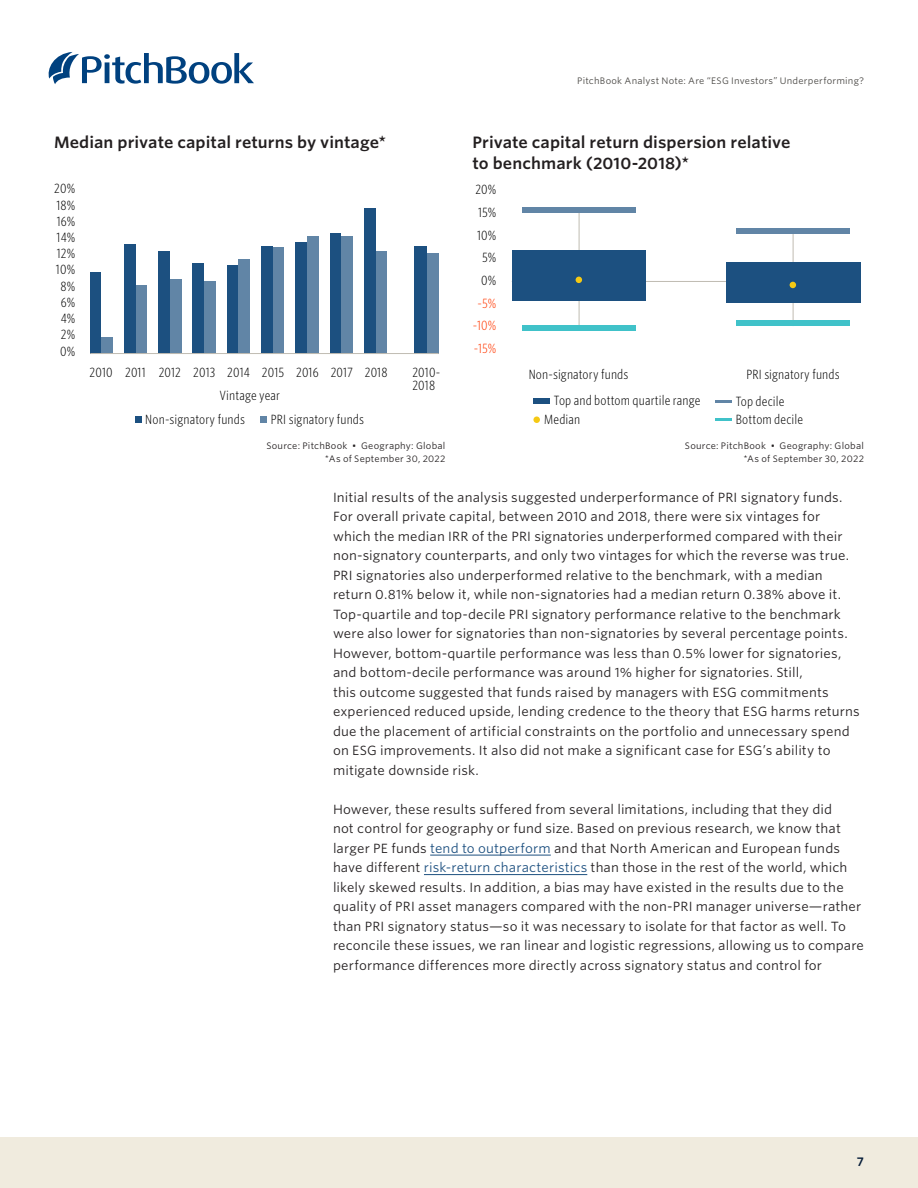
<style>
.page{position:relative;width:918px;height:1188px;background:#fff}
.page>*{position:absolute;margin:0;border:0;box-sizing:border-box;transform-origin:0 0}
.AN_Chart_table_title{font:600 15.75px/21px "Whitney S Sm";letter-spacing:.005em;color:#231f20}
.AN_Body_copy_-_runt{font:12.75px/19.5px "Whitney S Sm";letter-spacing:.01em;color:#231f20}
.t1{font:300 12.75px/12.8px "Whitney Cond S Sm";letter-spacing:.01em;color:#000}
.t2{font:300 12.75px "Whitney Cond S Sm";color:#ff3800}
.t3{font:600 12px "Whitney S Sm";color:#051c38}
.AN_Source_tag{font:9px "Whitney S Sm";letter-spacing:.025em;color:#231f20}
.t4{font:9px "Whitney S Sm";letter-spacing:.025em;color:#484643}
.s1{color:#1d5080}
</style>
<div class="page">
<svg style="left:49px;top:52px;width:205px;height:32px"></svg>
<div style="left:0;top:1137px;width:918px;height:51px;background:#f0ebde"></div>
<div style="left:136px;top:285px;width:11px;height:69px;background:#6185a6"></div>
<div style="left:170px;top:279px;width:12px;height:75px;background:#6185a6"></div>
<div style="left:204px;top:281px;width:12px;height:73px;background:#6185a6"></div>
<div style="left:238px;top:259px;width:12px;height:95px;background:#6185a6"></div>
<div style="left:273px;top:247px;width:11px;height:107px;background:#6185a6"></div>
<div style="left:307px;top:236px;width:12px;height:118px;background:#6185a6"></div>
<div style="left:341px;top:236px;width:12px;height:118px;background:#6185a6"></div>
<div style="left:376px;top:251px;width:11px;height:103px;background:#6185a6"></div>
<div style="left:427px;top:253px;width:12px;height:101px;background:#6185a6"></div>
<div style="left:414px;top:247px;width:13px;height:107px;background:#1c5080"></div>
<div style="left:365px;top:208px;width:11px;height:146px;background:#1c5080"></div>
<div style="left:331px;top:233px;width:10px;height:121px;background:#1c5080"></div>
<div style="left:296px;top:242px;width:11px;height:112px;background:#1c5080"></div>
<div style="left:262px;top:247px;width:11px;height:107px;background:#1c5080"></div>
<div style="left:227px;top:265px;width:11px;height:89px;background:#1c5080"></div>
<div style="left:193px;top:263px;width:11px;height:91px;background:#1c5080"></div>
<div style="left:158px;top:251px;width:12px;height:103px;background:#1c5080"></div>
<div style="left:124px;top:244px;width:12px;height:110px;background:#1c5080"></div>
<div style="left:101px;top:337px;width:12px;height:17px;background:#6185a6"></div>
<div style="left:90px;top:272px;width:11px;height:82px;background:#1c5080"></div>
<hr style="left:90px;top:353px;width:349px;height:1px;background:#c0bcb2">
<div style="left:135px;top:416px;width:7px;height:7px;background:#1c5080"></div>
<div style="left:260px;top:416px;width:7px;height:7px;background:#6185a6"></div>
<hr style="left:793px;top:232px;width:1px;height:94px;background:#c0bcb2">
<hr style="left:579px;top:212px;width:1px;height:118px;background:#c0bcb2">
<hr style="left:512px;top:281px;width:348px;height:1px;background:#c0bcb2">
<div style="left:726px;top:281px;width:134px;height:22px;background:#1c5080"></div>
<div style="left:512px;top:281px;width:133px;height:20px;background:#1c5080"></div>
<div style="left:726px;top:262px;width:134px;height:19px;background:#1c5080"></div>
<div style="left:512px;top:250px;width:133px;height:31px;background:#1c5080"></div>
<svg style="left:576px;top:277px;width:6px;height:6px"></svg>
<svg style="left:790px;top:282px;width:6px;height:6px"></svg>
<div style="left:522px;top:208px;width:114px;height:5px;background:#6185a6"></div>
<div style="left:522px;top:326px;width:114px;height:5px;background:#40c2c9"></div>
<div style="left:736px;top:229px;width:114px;height:5px;background:#6185a6"></div>
<div style="left:736px;top:321px;width:114px;height:5px;background:#40c2c9"></div>
<div style="left:533px;top:416px;width:7px;height:7px;background:#f5c914;border-radius:50%"></div>
<div style="left:533px;top:398px;width:17px;height:5px;background:#1c5080"></div>
<svg style="left:715px;top:401px;width:17px;height:2px"></svg>
<svg style="left:715px;top:418px;width:17px;height:2px"></svg>
<hr style="left:430px;top:855px;width:121px;height:1px;background:#1d5080">
<hr style="left:424px;top:874px;width:163px;height:1px;background:#1d5080">
<p class="AN_Chart_table_title" style="left:54px;top:131px;width:334px">Median private capital returns by vintage*</p>
<p class="t1" style="left:54px;top:182px;width:23px">20%</p>
<p class="t1" style="left:56px;top:198px;width:20px">18%</p>
<p class="t1" style="left:57px;top:215px;width:20px">16%</p>
<p class="t1" style="left:57px;top:231px;width:20px">14%</p>
<p class="t1" style="left:57px;top:247px;width:20px">12%</p>
<p class="t1" style="left:56px;top:263px;width:21px">10%</p>
<p class="t1" style="left:60px;top:279px;width:16px">8%</p>
<p class="t1" style="left:61px;top:295px;width:16px">6%</p>
<p class="t1" style="left:61px;top:311px;width:16px">4%</p>
<p class="t1" style="left:61px;top:328px;width:16px">2%</p>
<p class="t1" style="left:60px;top:344px;width:17px">0%</p>
<p class="t1" style="left:90px;top:366px;width:299px">2010 2011 2012 2013 2014 2015 2016 2017 2018</p>
<p class="t1" style="left:413px;top:366px;width:29px">2010-<br>2018</p>
<p class="t1" style="left:145px;top:383px;width:136px;line-height:24px;text-indent:74px">Vintage year<br>Non-signatory funds</p>
<p class="t1" style="left:271px;top:412px;width:95px">PRI signatory funds</p>
<p class="AN_Source_tag" style="left:266px;top:439px;width:181px">Source: PitchBook • Geography: Global</p>
<p class="AN_Source_tag" style="left:325px;top:453px;width:122px">*As of September 30, 2022</p>
<p class="t4" style="left:577px;top:75px;width:288px">PitchBook Analyst Note: Are “ESG Investors” Underperforming?</p>
<p class="AN_Chart_table_title" style="left:472px;top:131px;width:319px">Private capital return dispersion relative to benchmark (2010-2018)*</p>
<p class="t1" style="left:475px;top:183px;width:23px">20%</p>
<p class="t1" style="left:478px;top:206px;width:20px">15%</p>
<p class="t1" style="left:477px;top:228px;width:21px">10%</p>
<p class="t1" style="left:482px;top:251px;width:16px">5%</p>
<p class="t1" style="left:481px;top:274px;width:17px">0%</p>
<p class="t2" style="left:478px;top:295px;width:20px">-5%</p>
<p class="t2" style="left:473px;top:318px;width:25px">-10%</p>
<p class="t2" style="left:474px;top:340px;width:24px">-15%</p>
<p class="t1" style="left:529px;top:367px;width:101px">Non-signatory funds</p>
<p class="t1" style="left:746px;top:367px;width:95px">PRI signatory funds</p>
<p class="t1" style="left:544px;top:412px;width:37px">Median</p>
<p class="t1" style="left:554px;top:393px;width:148px">Top and bottom quartile range</p>
<p class="t1" style="left:736px;top:392px;width:69px;line-height:17.5px">Top decile<br>Bottom decile</p>
<p class="AN_Source_tag" style="left:685px;top:439px;width:181px">Source: PitchBook • Geography: Global</p>
<p class="AN_Source_tag" style="left:743px;top:453px;width:122px">*As of September 30, 2022</p>
<p class="AN_Body_copy_-_runt" style="left:333px;top:487px;width:528px">Initial results of the analysis suggested underperformance of PRI signatory funds.<br>For overall private capital, between 2010 and 2018, there were six vintages for which the median IRR of the PRI signatories underperformed compared with their non-signatory counterparts, and only two vintages for which the reverse was true.<br>PRI signatories also underperformed relative to the benchmark, with a median return 0.81% below it, while non-signatories had a median return 0.38% above it.<br>Top-quartile and top-decile PRI signatory performance relative to the benchmark were also lower for signatories than non-signatories by several percentage points.<br>However, bottom-quartile performance was less than 0.5% lower for signatories, and bottom-decile performance was around 1% higher for signatories. Still,<br>this outcome suggested that funds raised by managers with ESG commitments experienced reduced upside, lending credence to the theory that ESG harms returns due the placement of artificial constraints on the portfolio and unnecessary spend on ESG improvements. It also did not make a significant case for ESG’s ability to mitigate downside risk.</p>
<p class="AN_Body_copy_-_runt" style="left:333px;top:799px;width:533px">However, these results suffered from several limitations, including that they did<br>not control for geography or fund size. Based on previous research, we know that larger PE funds <span class="s1">tend to outperform</span> and that North American and European funds have different <span class="s1">risk-return characteristics</span> than those in the rest of the world, which likely skewed results. In addition, a bias may have existed in the results due to the quality of PRI asset managers compared with the non-PRI manager universe—rather than PRI signatory status—so it was necessary to isolate for that factor as well. To reconcile these issues, we ran linear and logistic regressions, allowing us to compare performance differences more directly across signatory status and control for</p>
<p class="t3" style="left:857px;top:1153px;width:9px">7</p>
</div>
